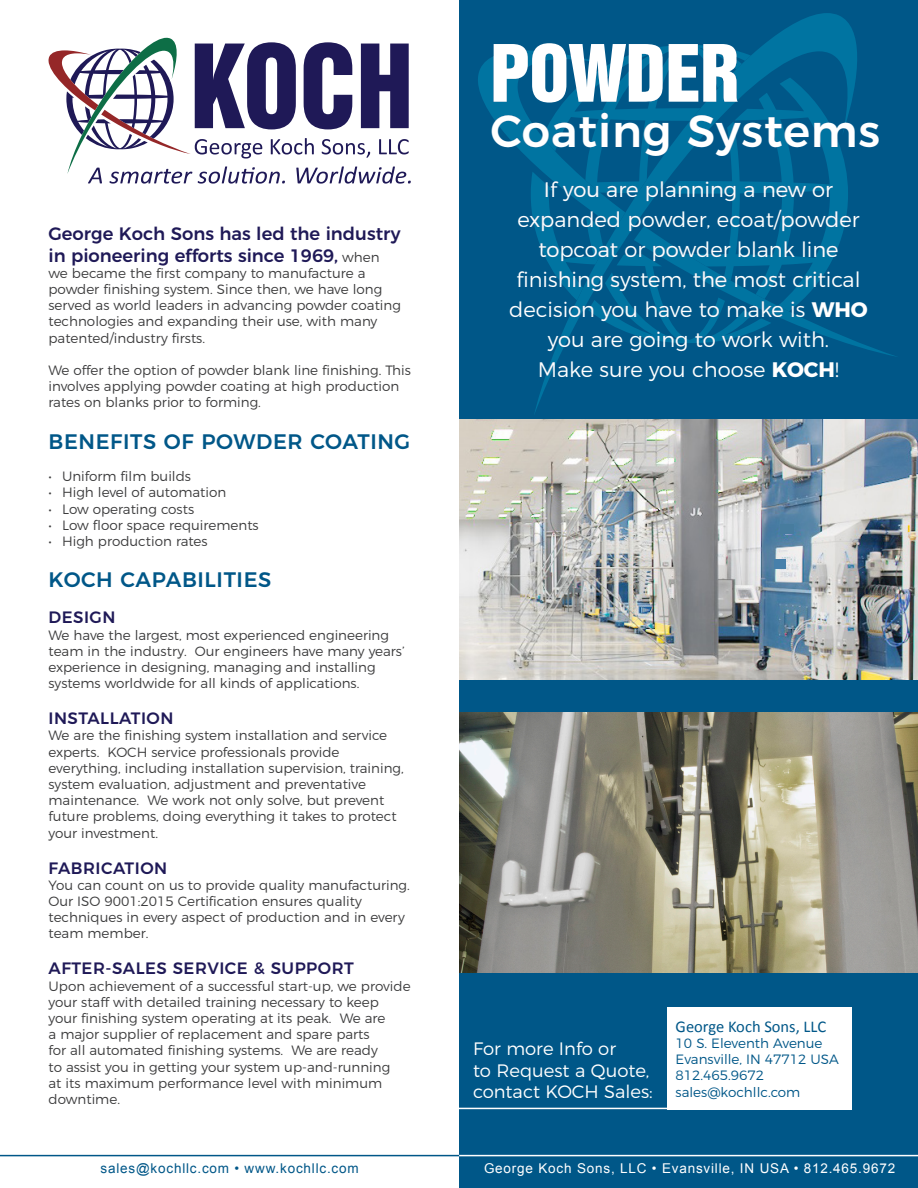
<style>
.page{position:relative;width:918px;height:1188px;background:#fff}
.page>*{position:absolute;margin:0;border:0;box-sizing:border-box;transform-origin:0 0}
.t1{font:72px "Swiss 921 BT Regular A";color:#fff}
.t2{font:500 45px "Montserrat";letter-spacing:.02em;color:#fff}
.t3{font:300 21px/30px "Montserrat";color:#fff;text-align:center}
.t4{font:500 21px "Montserrat";letter-spacing:.03em;color:#005788}
.t5{font:500 18px/21.6px "Montserrat";color:#1f1957}
.t6{font:300 18px "Montserrat";color:#fff}
.t7{font:500 16.5px "Montserrat";letter-spacing:.03em;color:#1f1957}
.t8{font:16.5px "Calibri";color:#005788}
.t9{font:300 13.5px/16.2px "Montserrat";color:#3c3c3d}
.t10{font:300 13.5px "Montserrat";color:#005788}
.t11{font:13.5px "Arial";letter-spacing:.06em;color:#fff}
.t12{font:13.5px "Arial";letter-spacing:.06em;color:#005788}
.s1{font-weight:300;font-size:13.5px;color:#3c3c3d}
.s2{font-weight:700}
</style>
<div class="page">
<div style="left:459px;top:0;width:459px;height:1188px;background:#005788"></div>
<svg style="left:48px;top:38px;width:363px;height:146px"></svg>
<img style="left:459px;top:419px;width:459px;height:260px">
<div style="left:774px;top:559px;width:12px;height:9px;background:#4780ab"></div>
<hr style="left:0;top:1155px;width:459px;height:1px;background:#005788">
<hr style="left:459px;top:1155px;width:459px;height:1px;background:#fff">
<img style="left:459px;top:712px;width:459px;height:261px">
<div style="left:667px;top:1007px;width:185px;height:102px;background:#fff"></div>
<hr style="left:459px;top:1108px;width:246px;height:1px;background:#fff">
<div style="left:780px;top:524px;width:14px;height:9px;background:#477c9e"></div>
<svg style="left:535px;top:13px;width:321px;height:399px"></svg>
<svg style="left:478px;top:45px;width:418px;height:312px"></svg>
<p class="t5" style="left:49px;top:221px;width:354px">George Koch Sons has led the industry in pioneering efforts since 1969, <span class="s1">when</span></p>
<p class="t9" style="left:49px;top:264px;width:354px">we became the first company to manufacture a powder finishing system. Since then, we have long served as world leaders in advancing powder coating technologies and expanding their use, with many patented/industry firsts.</p>
<p class="t9" style="left:49px;top:361px;width:364px">We offer the option of powder blank line finishing. This involves applying powder coating at high production rates on blanks prior to forming.</p>
<p class="t4" style="left:49px;top:424px;width:363px">BENEFITS OF POWDER COATING</p>
<p class="t9" style="left:49px;top:467px;width:144px">• Uniform film builds</p>
<p class="t9" style="left:49px;top:483px;width:179px">• High level of automation</p>
<p class="t9" style="left:49px;top:499px;width:147px">• Low operating costs</p>
<p class="t9" style="left:49px;top:516px;width:212px">• Low floor space requirements</p>
<p class="t9" style="left:49px;top:532px;width:161px">• High production rates</p>
<p class="t4" style="left:49px;top:563px;width:224px">KOCH CAPABILITIES</p>
<p class="t7" style="left:49px;top:604px;width:68px">DESIGN</p>
<p class="t9" style="left:49px;top:625px;width:358px">We have the largest, most experienced engineering team in the industry. Our engineers have many years’ experience in designing, managing and installing systems worldwide for all kinds of applications.</p>
<p class="t7" style="left:49px;top:705px;width:126px">INSTALLATION</p>
<p class="t9" style="left:49px;top:726px;width:357px">We are the finishing system installation and service experts. KOCH service professionals provide everything, including installation supervision, training, system evaluation, adjustment and preventative maintenance. We work not only solve, but prevent future problems, doing everything it takes to protect your investment.</p>
<p class="t7" style="left:49px;top:854px;width:120px">FABRICATION</p>
<p class="t9" style="left:49px;top:876px;width:363px">You can count on us to provide quality manufacturing.<br>Our ISO 9001:2015 Certification ensures quality techniques in every aspect of production and in every team member.</p>
<p class="t7" style="left:49px;top:955px;width:307px">AFTER-SALES SERVICE &amp; SUPPORT</p>
<p class="t9" style="left:49px;top:976px;width:364px">Upon achievement of a successful start-up, we provide your staff with detailed training necessary to keep your finishing system operating at its peak. We are<br>a major supplier of replacement and spare parts<br>for all automated finishing systems. We are ready<br>to assist you in getting your system up-and-running<br>at its maximum performance level with minimum downtime.</p>
<p class="t1" style="left:490px;top:26px;width:251px">POWDER</p>
<p class="t2" style="left:490px;top:94px;width:392px">Coating Systems</p>
<p class="t3" style="left:509px;top:173px;width:360px">If you are planning a new or expanded powder, ecoat/powder topcoat or powder blank line finishing system, the most critical decision you have to make is <span class="s2">WHO </span>you are going to work with.</p>
<p class="t3" style="left:538px;top:353px;width:303px">Make sure you choose <span class="s2">KOCH</span>!</p>
<p class="t6" style="left:473px;top:1035px;width:145px">For more Info or</p>
<p class="t6" style="left:473px;top:1056px;width:178px">to Request a Quote,</p>
<p class="t6" style="left:473px;top:1078px;width:181px">contact KOCH Sales:</p>
<p class="t8" style="left:676px;top:1016px;width:152px">George Koch Sons, LLC</p>
<p class="t10" style="left:676px;top:1033px;width:148px">10 S. Eleventh Avenue</p>
<p class="t10" style="left:676px;top:1049px;width:165px">Evansville, IN 47712 USA</p>
<p class="t10" style="left:676px;top:1065px;width:90px">812.465.9672</p>
<p class="t10" style="left:676px;top:1081px;width:126px">sales@kochllc.com</p>
<p class="t12" style="left:101px;top:1159px;width:260px">sales@kochllc.com • www.kochllc.com</p>
<p class="t11" style="left:484px;top:1159px;width:413px">George Koch Sons, LLC • Evansville, IN USA • 812.465.9672</p>
</div>
